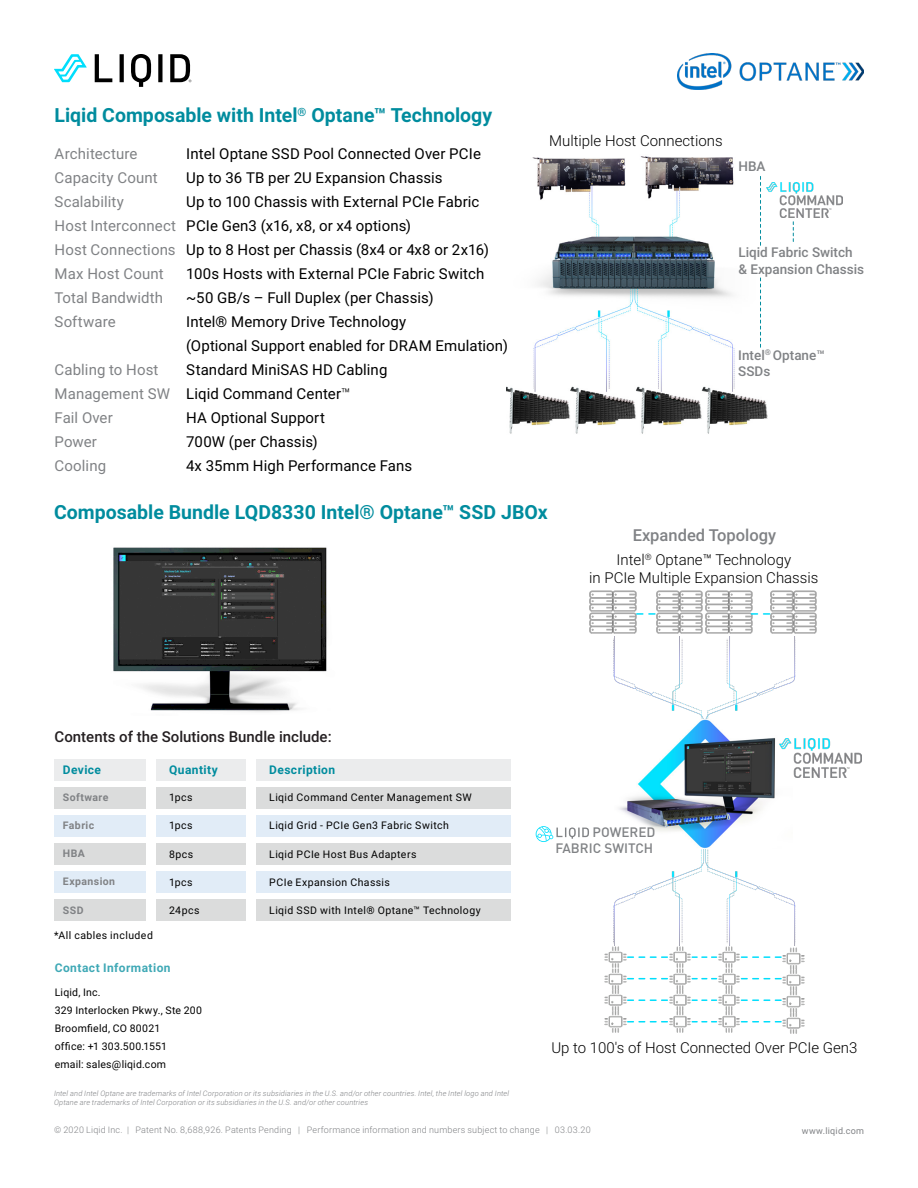
<style>
.page{position:relative;width:918px;height:1188px;background:#fff}
.page>*{position:absolute;margin:0;border:0;box-sizing:border-box;transform-origin:0 0}
.t1{font:700 19.5px "Roboto";color:#008c9e}
.t2{font:500 16.5px "Roboto";color:#808285}
.t3{font:15px/24px "Roboto";letter-spacing:.01em;color:#000}
.t4{font:15px/24px "Roboto";letter-spacing:.005em;color:#808285}
.t5{font:300 15px "Roboto";color:#000}
.t6{font:500 15px "Roboto";color:#241f21}
.t7{font:500 13.5px/16.2px "Roboto";color:#808285}
.t8{font:500 13.5px "DIN";color:#808285}
.t9{font:700 12px "Roboto";letter-spacing:.035em;color:#008c9e}
.t10{font:700 12px "Roboto";letter-spacing:.035em;color:#40a9b6}
.t11{font:10.5px "Roboto";letter-spacing:.04em;color:#000}
.t12{font:10.5px/18px "Roboto";letter-spacing:.02em;color:#000}
.t13{font:700 10.5px "Roboto";letter-spacing:.04em;color:#808285}
.t14{font:300 9px "Roboto";letter-spacing:.02em;color:#808285}
.t15{font:9px "Roboto";letter-spacing:.025em;color:#808285}
.t16{font:italic 300 7.5px/9px "Roboto";letter-spacing:.02em;color:#808285}
.s1{font-weight:300}
</style>
<div class="page">
<svg style="left:95px;top:54px;width:96px;height:33px"></svg>
<svg style="left:54px;top:54px;width:33px;height:28px"></svg>
<img style="left:678px;top:54px;width:186px;height:36px">
<img style="left:506px;top:156px;width:262px;height:278px">
<img style="left:613px;top:636px;width:183px;height:103px">
<img style="left:613px;top:849px;width:183px;height:96px">
<img style="left:590px;top:590px;width:46px;height:21px">
<img style="left:590px;top:613px;width:46px;height:21px">
<img style="left:656px;top:590px;width:47px;height:21px">
<img style="left:656px;top:613px;width:47px;height:21px">
<img style="left:706px;top:590px;width:46px;height:21px">
<img style="left:706px;top:613px;width:46px;height:21px">
<img style="left:770px;top:590px;width:47px;height:21px">
<img style="left:770px;top:613px;width:47px;height:21px">
<img style="left:604px;top:945px;width:23px;height:22px">
<img style="left:604px;top:967px;width:23px;height:22px">
<img style="left:604px;top:989px;width:23px;height:21px">
<img style="left:604px;top:1010px;width:23px;height:23px">
<img style="left:669px;top:945px;width:22px;height:22px">
<img style="left:669px;top:967px;width:22px;height:22px">
<img style="left:669px;top:989px;width:22px;height:21px">
<img style="left:669px;top:1010px;width:22px;height:23px">
<img style="left:717px;top:945px;width:24px;height:22px">
<img style="left:717px;top:967px;width:24px;height:22px">
<img style="left:717px;top:989px;width:24px;height:21px">
<img style="left:717px;top:1010px;width:24px;height:23px">
<img style="left:782px;top:947px;width:23px;height:21px">
<img style="left:782px;top:968px;width:23px;height:22px">
<img style="left:782px;top:990px;width:23px;height:21px">
<img style="left:782px;top:1011px;width:23px;height:23px">
<svg style="left:637px;top:613px;width:18px;height:2px"></svg>
<svg style="left:751px;top:613px;width:19px;height:2px"></svg>
<svg style="left:628px;top:956px;width:39px;height:2px"></svg>
<svg style="left:692px;top:956px;width:25px;height:2px"></svg>
<svg style="left:741px;top:956px;width:40px;height:2px"></svg>
<svg style="left:628px;top:978px;width:39px;height:1px"></svg>
<svg style="left:692px;top:978px;width:25px;height:1px"></svg>
<svg style="left:741px;top:978px;width:40px;height:1px"></svg>
<svg style="left:628px;top:999px;width:39px;height:2px"></svg>
<svg style="left:692px;top:999px;width:25px;height:2px"></svg>
<svg style="left:741px;top:999px;width:40px;height:2px"></svg>
<svg style="left:628px;top:1021px;width:39px;height:2px"></svg>
<svg style="left:692px;top:1021px;width:25px;height:2px"></svg>
<svg style="left:741px;top:1021px;width:40px;height:2px"></svg>
<img style="left:615px;top:720px;width:177px;height:128px">
<img style="left:779px;top:739px;width:83px;height:38px">
<img style="left:767px;top:182px;width:76px;height:36px">
<svg style="left:760px;top:176px;width:1px;height:69px"></svg>
<svg style="left:760px;top:278px;width:1px;height:69px"></svg>
<svg style="left:793px;top:222px;width:1px;height:19px"></svg>
<img style="left:113px;top:547px;width:214px;height:165px">
<div style="left:54px;top:787px;width:91px;height:22px;background:#dbdcdc"></div>
<div style="left:54px;top:759px;width:91px;height:22px;background:#ebeced"></div>
<div style="left:54px;top:843px;width:91px;height:22px;background:#dbdcdc"></div>
<div style="left:54px;top:900px;width:91px;height:21px;background:#dbdcdc"></div>
<div style="left:54px;top:815px;width:91px;height:22px;background:#e1ecf7"></div>
<div style="left:54px;top:871px;width:91px;height:22px;background:#e1ecf7"></div>
<div style="left:157px;top:787px;width:89px;height:22px;background:#dbdcdc"></div>
<div style="left:157px;top:759px;width:89px;height:22px;background:#ebeced"></div>
<div style="left:257px;top:787px;width:254px;height:22px;background:#dbdcdc"></div>
<div style="left:257px;top:759px;width:254px;height:22px;background:#ebeced"></div>
<div style="left:157px;top:815px;width:89px;height:22px;background:#e1ecf7"></div>
<div style="left:257px;top:815px;width:254px;height:22px;background:#e1ecf7"></div>
<div style="left:157px;top:843px;width:89px;height:22px;background:#dbdcdc"></div>
<div style="left:157px;top:900px;width:89px;height:21px;background:#dbdcdc"></div>
<div style="left:257px;top:843px;width:254px;height:22px;background:#dbdcdc"></div>
<div style="left:257px;top:900px;width:254px;height:21px;background:#dbdcdc"></div>
<div style="left:157px;top:871px;width:89px;height:22px;background:#e1ecf7"></div>
<div style="left:257px;top:871px;width:254px;height:22px;background:#e1ecf7"></div>
<svg style="left:536px;top:826px;width:53px;height:16px"></svg>
<p class="t1" style="left:55px;top:102px;width:439px">Liqid Composable with Intel<sup>®</sup> Optane™ Technology</p>
<p class="t3" style="left:186px;top:141px;width:304px">Intel Optane SSD Pool Connected Over PCIe Up to 36 TB per 2U Expansion Chassis<br>Up to 100 Chassis with External PCIe Fabric PCIe Gen3 (x16, x8, or x4 options)<br>Up to 8 Host per Chassis (8x4 or 4x8 or 2x16)<br>100s Hosts with External PCIe Fabric Switch ~50 GB/s – Full Duplex (per Chassis)<br>Intel® Memory Drive Technology</p>
<p class="t3" style="left:186px;top:333px;width:323px">(Optional Support enabled for DRAM Emulation)</p>
<p class="t3" style="left:186px;top:357px;width:227px">Standard MiniSAS HD Cabling<br>Liqid Command Center<span class="s1">™<br></span>HA Optional Support<br>700W (per Chassis)<br>4x 35mm High Performance Fans</p>
<p class="t4" style="left:55px;top:141px;width:123px">Architecture<br>Capacity Count<br>Scalability<br>Host Interconnect<br>Host Connections<br>Max Host Count<br>Total Bandwidth<br>Software</p>
<p class="t4" style="left:55px;top:357px;width:117px">Cabling to Host<br>Management SW<br>Fail Over<br>Power<br>Cooling</p>
<p class="t5" style="left:549px;top:130px;width:175px">Multiple Host Connections</p>
<p class="t1" style="left:54px;top:499px;width:495px">Composable Bundle LQD8330 Intel® Optane™ SSD JBOx</p>
<p class="t7" style="left:738px;top:158px;width:29px">HBA</p>
<p class="t7" style="left:738px;top:244px;width:116px">Liqid Fabric Switch</p>
<p class="t7" style="left:738px;top:260px;width:127px">&amp; Expansion Chassis</p>
<p class="t7" style="left:738px;top:346px;width:88px">Intel<sup>®</sup> Optane™<br>SSDs</p>
<p class="t2" style="left:633px;top:524px;width:145px">Expanded Topology</p>
<p class="t5" style="left:617px;top:550px;width:176px">Intel<sup>®</sup> Optane™ Technology</p>
<p class="t5" style="left:589px;top:568px;width:231px">in PCIe Multiple Expansion Chassis</p>
<p class="t6" style="left:55px;top:727px;width:279px">Contents of the Solutions Bundle include:</p>
<p class="t9" style="left:63px;top:761px;width:40px">Device</p>
<p class="t9" style="left:169px;top:761px;width:50px">Quantity</p>
<p class="t9" style="left:269px;top:761px;width:68px">Description</p>
<p class="t13" style="left:63px;top:790px;width:47px">Software</p>
<p class="t13" style="left:63px;top:818px;width:33px">Fabric</p>
<p class="t13" style="left:63px;top:846px;width:24px">HBA</p>
<p class="t13" style="left:63px;top:874px;width:54px">Expansion</p>
<p class="t13" style="left:63px;top:903px;width:22px">SSD</p>
<p class="t11" style="left:54px;top:928px;width:100px">*All cables included</p>
<p class="t11" style="left:169px;top:790px;width:25px">1pcs</p>
<p class="t11" style="left:269px;top:790px;width:204px">Liqid Command Center Management SW</p>
<p class="t11" style="left:169px;top:818px;width:25px">1pcs</p>
<p class="t11" style="left:269px;top:818px;width:181px">Liqid Grid - PCIe Gen3 Fabric Switch</p>
<p class="t11" style="left:169px;top:847px;width:26px">8pcs</p>
<p class="t11" style="left:269px;top:847px;width:149px">Liqid PCIe Host Bus Adapters</p>
<p class="t11" style="left:169px;top:874px;width:25px">1pcs</p>
<p class="t11" style="left:269px;top:874px;width:122px">PCIe Expansion Chassis</p>
<p class="t11" style="left:169px;top:903px;width:32px">24pcs</p>
<p class="t11" style="left:269px;top:903px;width:213px">Liqid SSD with Intel® Optane™ Technology</p>
<p class="t10" style="left:55px;top:960px;width:117px">Contact Information</p>
<p class="t12" style="left:55px;top:983px;width:48px">Liqid, Inc.</p>
<p class="t11" style="left:55px;top:1003px;width:149px">329 Interlocken Pkwy., Ste 200</p>
<p class="t11" style="left:55px;top:1021px;width:107px">Broomfield, CO 80021</p>
<p class="t12" style="left:55px;top:1037px;width:114px">office: +1 303.500.1551 email: sales@liqid.com</p>
<p class="t16" style="left:54px;top:1088px;width:457px">Intel and Intel Optane are trademarks of Intel Corporation or its subsidiaries in the U.S. and/or other countries. Intel, the Intel logo and Intel<br>Optane are trademarks of Intel Corporation or its subsidiaries in the U.S. and/or other countries</p>
<p class="t8" style="left:593px;top:823px;width:64px">POWERED</p>
<p class="t8" style="left:555px;top:839px;width:99px">FABRIC SWITCH</p>
<p class="t5" style="left:551px;top:1037px;width:308px">Up to 100's of Host Connected Over PCIe Gen3</p>
<p class="t14" style="left:54px;top:1123px;width:538px">© 2020 Liqid Inc. | Patent No. 8,688,926. Patents Pending | Performance information and numbers subject to change | 03.03.20</p>
<p class="t15" style="left:802px;top:1125px;width:64px">www.liqid.com</p>
</div>
